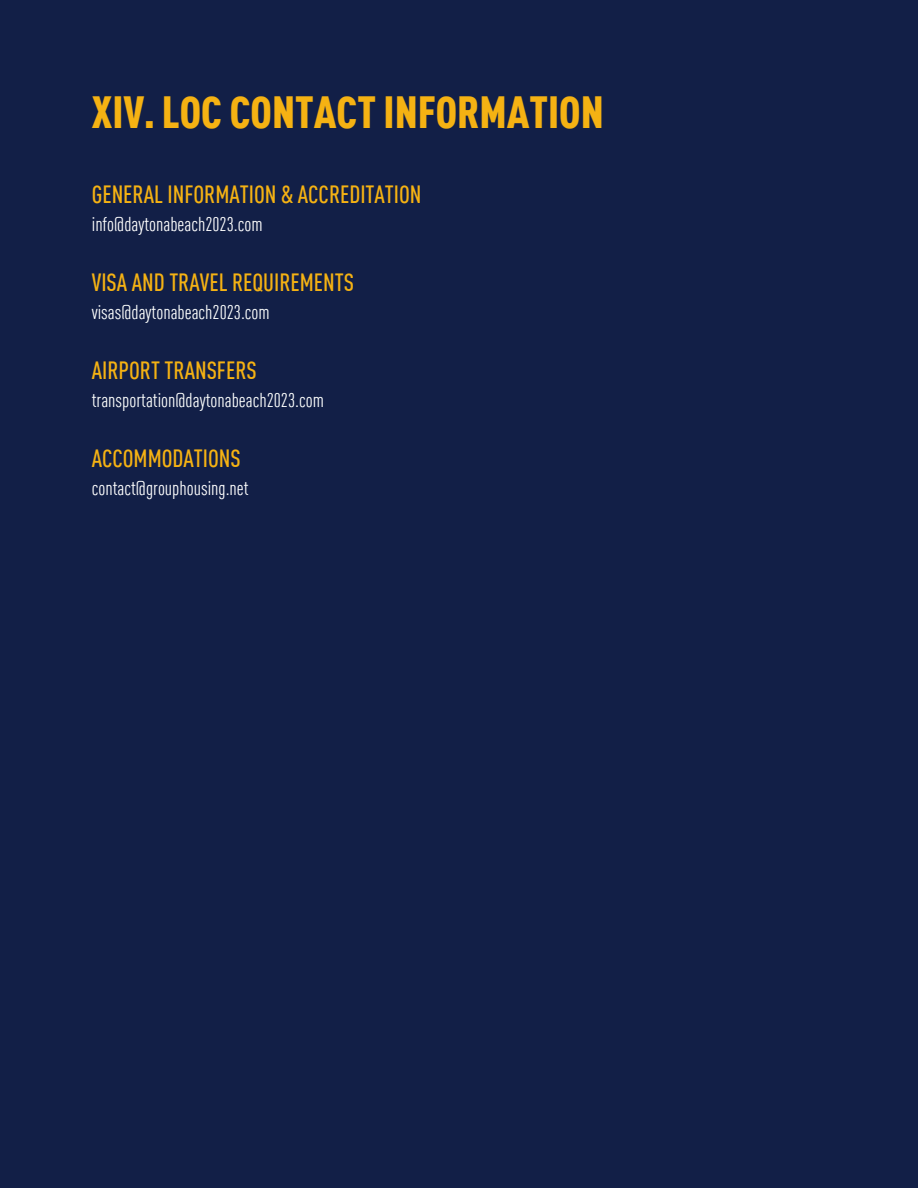
<style>
.page{position:relative;width:918px;height:1188px;background:#121f47}
.page>*{position:absolute;margin:0;border:0;box-sizing:border-box;transform-origin:0 0}
.t1{font:900 condensed 44.1px "DIN Offc";color:#f5b213}
.t2{font:500 condensed 24.45px "DIN Offc";color:#f5b213}
.t3{font:condensed 19.65px "DIN Offc";color:#fdfffe}
.t4{font:condensed 19.65px "DIN Offc";color:#fff}
</style>
<div class="page">
<p class="t1" style="left:92px;top:94px;width:513px">XIV. LOC CONTACT INFORMATION</p>
<p class="t2" style="left:92px;top:185px;width:331px">GENERAL INFORMATION &amp; ACCREDITATION</p>
<p class="t4" style="left:92px;top:216px;width:172px">info@daytonabeach2023.com</p>
<p class="t2" style="left:92px;top:272px;width:264px">VISA AND TRAVEL REQUIREMENTS</p>
<p class="t3" style="left:92px;top:304px;width:179px">visas@daytonabeach2023.com</p>
<p class="t2" style="left:92px;top:360px;width:167px">AIRPORT TRANSFERS</p>
<p class="t3" style="left:92px;top:392px;width:234px">transportation@daytonabeach2023.com</p>
<p class="t2" style="left:92px;top:448px;width:151px">ACCOMMODATIONS</p>
<p class="t4" style="left:92px;top:480px;width:158px">contact@grouphousing.net</p>
</div>
